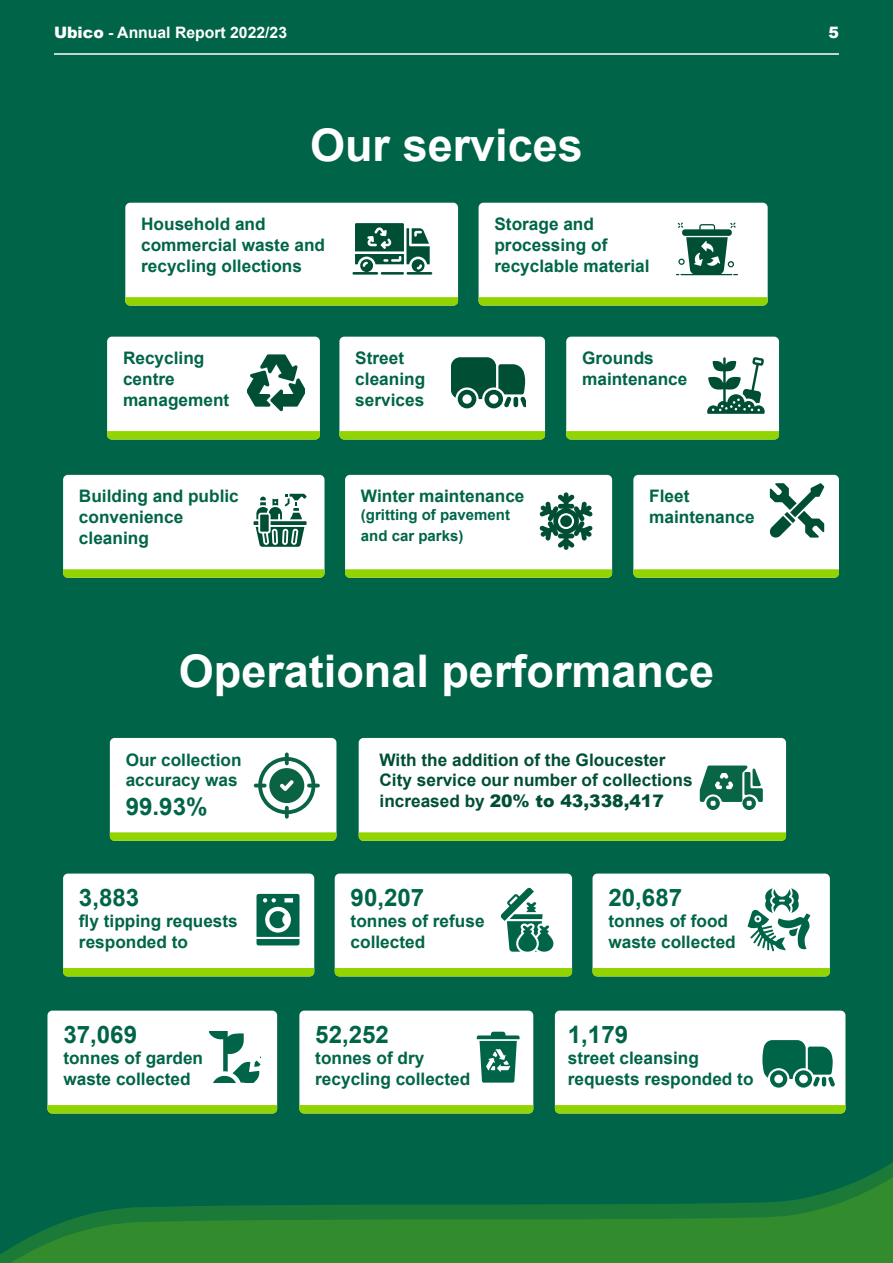
<style>
.page{position:relative;width:893px;height:1263px;background:#006548}
.page>*{position:absolute;margin:0;border:0;box-sizing:border-box;transform-origin:0 0}
.t1{font:700 45px "Arial";color:#fff}
.t2{font:700 24.15px "Arial";color:#006548}
.t3{font:700 17.25px/20.7px "Arial";color:#006548}
.t4{font:700 17.25px/20.7px "Arial";color:#004f35}
.t5{font:700 15.75px "Arial";color:#fff}
.t6{font:900 15.75px "Arial";color:#fff}
.t7{font:700 15px "Arial";color:#006548}
.s1{font-weight:900}
</style>
<div class="page">
<hr style="left:54px;top:53px;width:785px;height:2px;background:#fff">
<svg style="left:0;top:1163px;width:893px;height:100px"></svg>
<div style="left:110px;top:738px;width:226px;height:103px;background:#fff;border-radius:5px"></div>
<svg style="left:110px;top:832px;width:226px;height:9px"></svg>
<div style="left:63px;top:873px;width:251px;height:103px;background:#fff;border-radius:5px"></div>
<div style="left:63px;top:968px;width:251px;height:8px;background:#91d400"></div>
<div style="left:125px;top:203px;width:333px;height:103px;background:#fff;border-radius:5px"></div>
<svg style="left:125px;top:297px;width:333px;height:9px"></svg>
<div style="left:345px;top:475px;width:267px;height:103px;background:#fff;border-radius:5px"></div>
<svg style="left:345px;top:569px;width:267px;height:9px"></svg>
<div style="left:479px;top:203px;width:289px;height:103px;background:#fff;border-radius:5px"></div>
<svg style="left:479px;top:297px;width:289px;height:9px"></svg>
<div style="left:107px;top:337px;width:213px;height:102px;background:#fff;border-radius:5px"></div>
<svg style="left:107px;top:431px;width:213px;height:8px"></svg>
<div style="left:63px;top:475px;width:261px;height:103px;background:#fff;border-radius:5px"></div>
<svg style="left:63px;top:569px;width:261px;height:9px"></svg>
<div style="left:566px;top:337px;width:213px;height:102px;background:#fff;border-radius:5px"></div>
<svg style="left:566px;top:431px;width:213px;height:8px"></svg>
<div style="left:339px;top:337px;width:206px;height:102px;background:#fff;border-radius:5px"></div>
<svg style="left:339px;top:431px;width:206px;height:8px"></svg>
<div style="left:633px;top:475px;width:206px;height:103px;background:#fff;border-radius:5px"></div>
<svg style="left:633px;top:569px;width:206px;height:9px"></svg>
<div style="left:47px;top:1010px;width:230px;height:103px;background:#fff;border-radius:5px"></div>
<svg style="left:47px;top:1105px;width:230px;height:8px"></svg>
<div style="left:335px;top:873px;width:237px;height:103px;background:#fff;border-radius:5px"></div>
<div style="left:335px;top:968px;width:237px;height:8px;background:#91d400"></div>
<div style="left:299px;top:1010px;width:234px;height:103px;background:#fff;border-radius:5px"></div>
<svg style="left:299px;top:1105px;width:234px;height:8px"></svg>
<div style="left:592px;top:873px;width:238px;height:103px;background:#fff;border-radius:5px"></div>
<div style="left:592px;top:968px;width:238px;height:8px;background:#91d400"></div>
<div style="left:555px;top:1010px;width:290px;height:103px;background:#fff;border-radius:5px"></div>
<svg style="left:555px;top:1105px;width:290px;height:8px"></svg>
<svg style="left:254px;top:752px;width:66px;height:67px"></svg>
<div style="left:359px;top:738px;width:427px;height:103px;background:#fff;border-radius:5px"></div>
<svg style="left:359px;top:832px;width:427px;height:9px"></svg>
<svg style="left:700px;top:765px;width:63px;height:45px"></svg>
<svg style="left:747px;top:888px;width:63px;height:63px"></svg>
<svg style="left:256px;top:894px;width:43px;height:51px"></svg>
<svg style="left:501px;top:888px;width:53px;height:64px"></svg>
<svg style="left:210px;top:1032px;width:50px;height:51px"></svg>
<svg style="left:477px;top:1032px;width:43px;height:50px"></svg>
<svg style="left:762px;top:1040px;width:73px;height:47px"></svg>
<hr style="left:352px;top:272px;width:26px;height:3px;background:#004f34">
<hr style="left:381px;top:272px;width:23px;height:3px;background:#004f34">
<hr style="left:406px;top:272px;width:26px;height:3px;background:#004f34">
<svg style="left:355px;top:223px;width:75px;height:49px"></svg>
<svg style="left:676px;top:222px;width:62px;height:53px"></svg>
<svg style="left:248px;top:354px;width:57px;height:57px"></svg>
<svg style="left:451px;top:357px;width:75px;height:51px"></svg>
<svg style="left:707px;top:357px;width:57px;height:57px"></svg>
<svg style="left:254px;top:494px;width:53px;height:53px"></svg>
<svg style="left:770px;top:483px;width:54px;height:55px"></svg>
<svg style="left:540px;top:492px;width:53px;height:58px"></svg>
<p class="t5" style="left:54px;top:22px;width:235px"><span class="s1">Ubico</span> - Annual Report 2022/23</p>
<p class="t6" style="left:828px;top:21px;width:12px">5</p>
<p class="t1" style="left:310px;top:116px;width:274px">Our services</p>
<p class="t3" style="left:141px;top:214px;width:185px">Household and commercial waste and recycling ollections</p>
<p class="t3" style="left:123px;top:348px;width:108px">Recycling centre management</p>
<p class="t3" style="left:355px;top:348px;width:71px">Street cleaning services</p>
<p class="t3" style="left:494px;top:214px;width:101px">Storage and</p>
<p class="t3" style="left:494px;top:235px;width:114px">processing of</p>
<p class="t3" style="left:494px;top:256px;width:157px">recyclable material</p>
<p class="t3" style="left:582px;top:348px;width:73px">Grounds</p>
<p class="t3" style="left:582px;top:369px;width:107px">maintenance</p>
<p class="t3" style="left:79px;top:487px;width:161px">Building and public convenience cleaning</p>
<p class="t3" style="left:361px;top:487px;width:165px">Winter maintenance</p>
<p class="t7" style="left:361px;top:505px;width:151px">(gritting of pavement</p>
<p class="t7" style="left:361px;top:526px;width:104px">and car parks)</p>
<p class="t3" style="left:649px;top:487px;width:107px">Fleet maintenance</p>
<p class="t1" style="left:179px;top:642px;width:537px">Operational performance</p>
<p class="t3" style="left:126px;top:750px;width:117px">Our collection accuracy was</p>
<p class="t2" style="left:126px;top:791px;width:83px">99.93%</p>
<p class="t2" style="left:79px;top:882px;width:62px">3,883</p>
<p class="t3" style="left:79px;top:911px;width:160px">fly tipping requests responded to</p>
<p class="t2" style="left:63px;top:1019px;width:75px">37,069</p>
<p class="t3" style="left:63px;top:1048px;width:141px">tonnes of garden waste collected</p>
<p class="t4" style="left:380px;top:750px;width:315px">With the addition of the Gloucester<br>City service our number of collections increased by <span class="s1">20% to 43,338,417</span></p>
<p class="t2" style="left:351px;top:882px;width:75px">90,207</p>
<p class="t3" style="left:351px;top:911px;width:136px">tonnes of refuse collected</p>
<p class="t2" style="left:315px;top:1019px;width:75px">52,252</p>
<p class="t3" style="left:315px;top:1048px;width:157px">tonnes of dry recycling collected</p>
<p class="t2" style="left:608px;top:882px;width:75px">20,687</p>
<p class="t3" style="left:608px;top:911px;width:129px">tonnes of food waste collected</p>
<p class="t2" style="left:568px;top:1019px;width:62px">1,179</p>
<p class="t3" style="left:568px;top:1048px;width:187px">street cleansing requests responded to</p>
</div>
